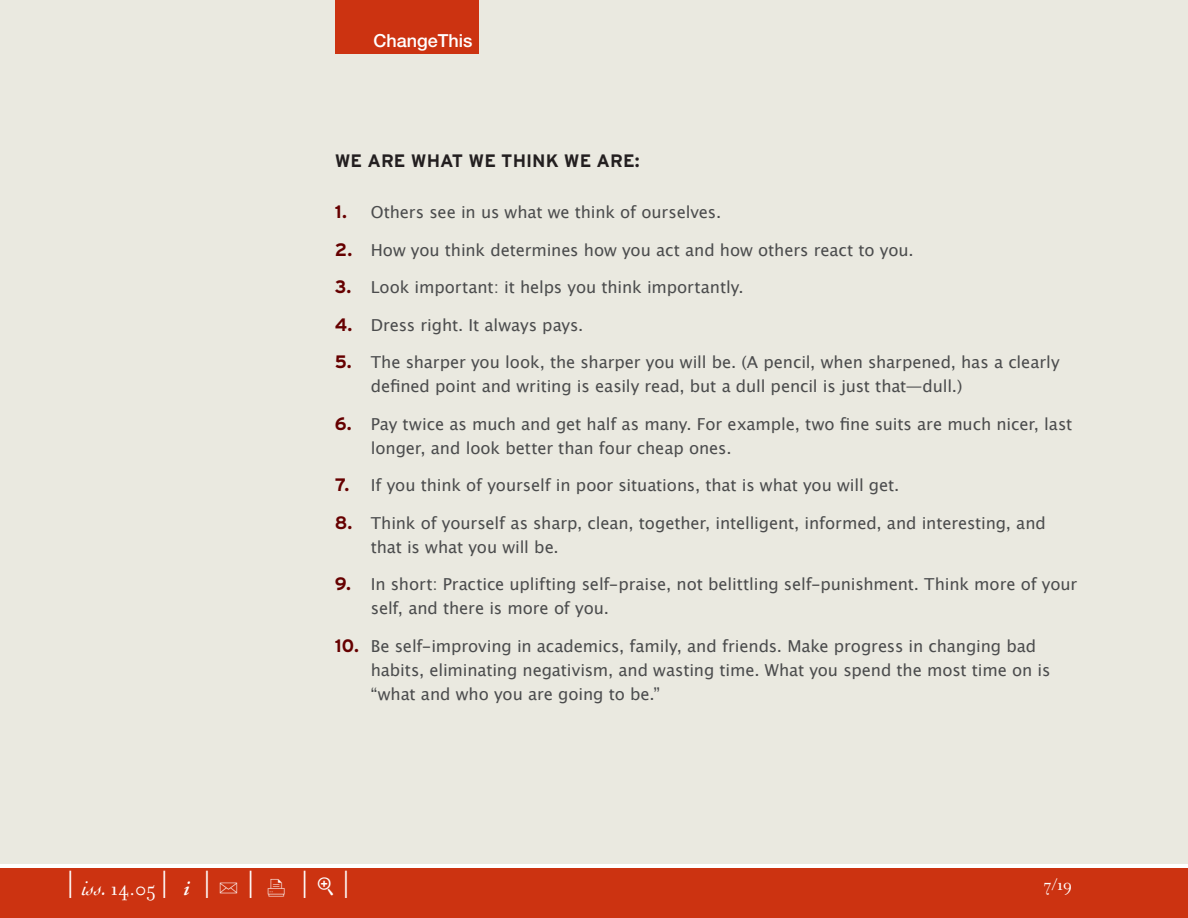
<style>
.page{position:relative;width:1188px;height:918px;background:#fff}
.page>*{position:absolute;margin:0;border:0;box-sizing:border-box;transform-origin:0 0}
.t1{font:36px "Filosofia";color:#fff}
.t2{font:21px "Filosofia";color:#fff}
.t3{font:700 18px "Interstate";color:#231f20}
.t4{font:500 18px "Helvetica Neue";color:#fff}
.t5{font:18px "Filosofia";color:#fff}
.t6{font:16.5px/24px "Lucida Grande";letter-spacing:-.005em;color:#4b4c4d}
.s1{font-family:"Interstate";font-weight:700;font-size:18px;color:#600}
.s2{font-family:"Cochin";font-style:italic}
.s3{font-size:36px}
.s4{font-family:"Adobe Garamond";font-weight:600;font-style:italic}
.s5{font-family:"FF Dingbests"}
</style>
<div class="page">
<div style="left:0;top:0;width:1188px;height:864px;background:#eae9e0"></div>
<div style="left:0;top:868px;width:1188px;height:50px;background:#c31"></div>
<div style="left:335px;top:0;width:144px;height:54px;background:#c31"></div>
<p class="t4" style="left:374px;top:30px;width:101px">ChangeThis</p>
<p class="t3" style="left:335px;top:151px;width:306px">WE ARE WHAT WE THINK WE ARE:</p>
<p class="t6" style="left:335px;top:200px;width:388px"><span class="s1">1.</span> Others see in us what we think of ourselves.</p>
<p class="t6" style="left:335px;top:238px;width:580px"><span class="s1">2.</span> How you think determines how you act and how others react to you.</p>
<p class="t6" style="left:335px;top:275px;width:410px"><span class="s1">3.</span> Look important: it helps you think importantly.</p>
<p class="t6" style="left:335px;top:313px;width:250px"><span class="s1">4.</span> Dress right. It always pays.</p>
<p class="t6" style="left:371px;top:350px;width:690px;text-indent:-36px"><span class="s1">5.</span> The sharper you look, the sharper you will be. (A pencil, when sharpened, has a clearly defined point and writing is easily read, but a dull pencil is just that—dull.)</p>
<p class="t6" style="left:371px;top:412px;width:703px;text-indent:-36px"><span class="s1">6.</span> Pay twice as much and get half as many. For example, two fine suits are much nicer, last longer, and look better than four cheap ones.</p>
<p class="t6" style="left:335px;top:473px;width:566px"><span class="s1">7.</span> If you think of yourself in poor situations, that is what you will get.</p>
<p class="t6" style="left:371px;top:511px;width:677px;text-indent:-36px"><span class="s1">8.</span> Think of yourself as sharp, clean, together, intelligent, informed, and interesting, and that is what you will be.</p>
<p class="t6" style="left:371px;top:572px;width:708px;text-indent:-36px"><span class="s1">9.</span> In short: Practice uplifting self-praise, not belittling self-punishment. Think more of your self, and there is more of you.</p>
<p class="t6" style="left:371px;top:634px;width:681px;text-indent:-36px"><span class="s1">10.</span> Be self-improving in academics, family, and friends. Make progress in changing bad habits, eliminating negativism, and wasting time. What you spend the most time on is “what and who you are going to be.”</p>
<h1 class="t1" style="left:66px;top:864px;width:11px">|</h1>
<p class="t5" style="left:1044px;top:874px;width:30px">7/19</p>
<p class="t2" style="left:82px;top:877px;width:271px"><span class="s2">iss.</span> 14.05 <span class="s3">|</span> <span class="s4">i</span> <span class="s3">|</span> <span class="s5">U</span> <span class="s3">|</span> <span class="s5">X</span> <span class="s3">| |</span></p>
</div>
